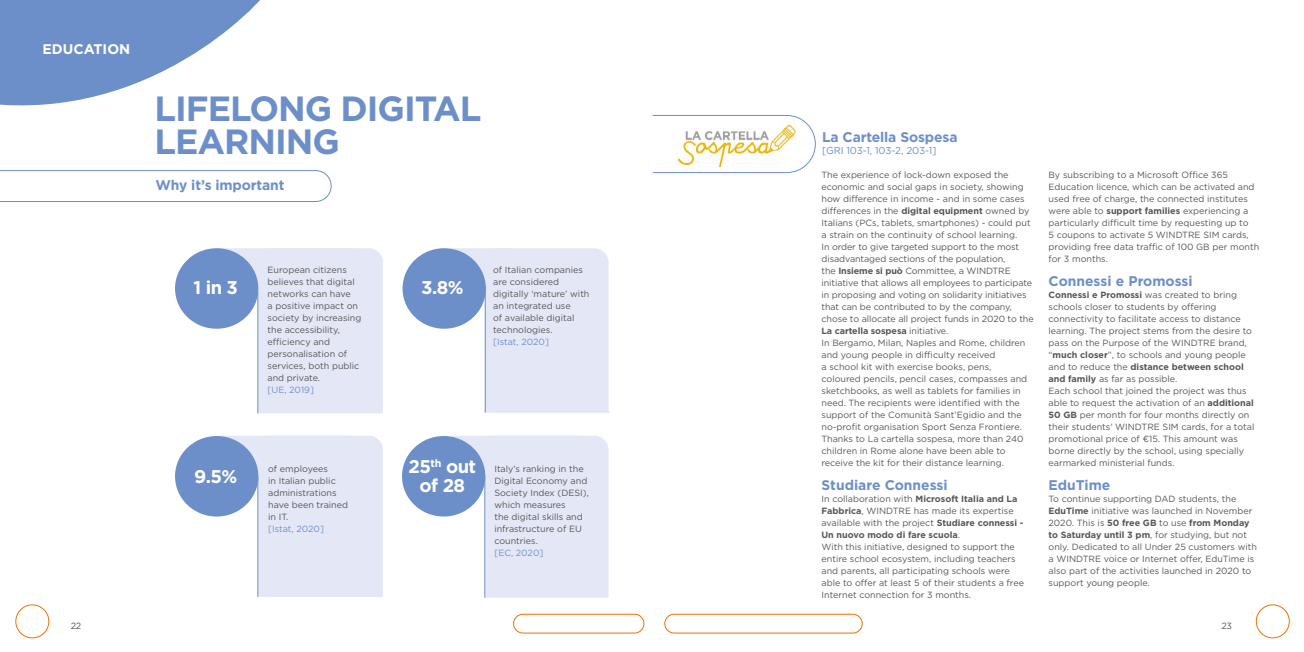
<style>
.page{position:relative;width:1304px;height:652px;background:#fff}
.page>*{position:absolute;margin:0;border:0;box-sizing:border-box;transform-origin:0 0}
.t1{font:700 35px "Gotham HTF";letter-spacing:-.03em;color:#6d8fc9}
.t2{font:700 18.4px/18.4px "Gotham HTF";letter-spacing:-.03em;color:#fff;text-align:center}
.titolo_arancio{font:700 14px "Gotham HTF";letter-spacing:-.01em;color:#6d8fc9}
.t3{font:700 14px "Gotham HTF";color:#fff}
.titolo_arancio-2{font:10px "Gotham HTF";letter-spacing:-.01em;color:#6d8fc9}
.t4{font:9px/12px "Gotham HTF";color:#575756}
.t5{font:9px "Gotham HTF";color:#6d8fc9}
.s1{font-weight:700}
</style>
<div class="page">
<svg style="left:0;top:0;width:260px;height:106px"></svg>
<div style="left:15px;top:604px;width:34px;height:34px;border:1px solid #ee7203;border-radius:50%"></div>
<div style="left:1256px;top:604px;width:34px;height:34px;border:1px solid #ee7203;border-radius:50%"></div>
<div style="left:513px;top:614px;width:131px;height:20px;border:1px solid #ee7203;border-radius:9px"></div>
<svg style="left:223px;top:248px;width:160px;height:165px;background:#e7eaf7"></svg>
<svg style="left:223px;top:436px;width:160px;height:161px;background:#e7eaf7"></svg>
<svg style="left:451px;top:248px;width:159px;height:165px;background:#e7ebf7"></svg>
<svg style="left:450px;top:436px;width:159px;height:162px;background:#e7eaf7"></svg>
<div style="left:175px;top:248px;width:83px;height:81px;background:#6d8fc9;border-radius:50%"></div>
<hr style="left:257px;top:292px;width:1px;height:121px;background:#6d8fc9">
<div style="left:175px;top:436px;width:83px;height:81px;background:#6d8fc9;border-radius:50%"></div>
<hr style="left:257px;top:476px;width:1px;height:121px;background:#6d8fc9">
<div style="left:402px;top:436px;width:83px;height:81px;background:#6d8fc9;border-radius:50%"></div>
<hr style="left:484px;top:476px;width:1px;height:122px;background:#6d8fc9">
<div style="left:403px;top:248px;width:83px;height:81px;background:#6d8fc9;border-radius:50%"></div>
<hr style="left:485px;top:286px;width:1px;height:127px;background:#6d8fc9">
<svg style="left:0;top:170px;width:332px;height:32px"></svg>
<svg style="left:652px;top:115px;width:164px;height:59px"></svg>
<div style="left:664px;top:614px;width:199px;height:20px;border:1px solid #ee7203;border-radius:9px"></div>
<h3 class="t3" style="left:43px;top:41px;width:89px">EDUCATION</h3>
<p class="t1" style="left:155px;top:88px;width:328px">LIFELONG DIGITAL</p>
<p class="t1" style="left:155px;top:121px;width:187px">LEARNING</p>
<p class="titolo_arancio" style="left:155px;top:177px;width:131px">Why it’s important</p>
<p class="t2" style="left:194px;top:278px;width:46px">1 in 3</p>
<p class="t4" style="left:268px;top:264px;width:95px">European citizens believes that digital networks can have<br>a positive impact on society by increasing the accessibility, efficiency and personalisation of services, both public and private.</p>
<p class="t5" style="left:268px;top:385px;width:48px">[UE, 2019]</p>
<p class="t2" style="left:421px;top:278px;width:44px">3.8%</p>
<p class="t4" style="left:493px;top:264px;width:98px">of Italian companies are considered digitally ‘mature’ with an integrated use<br>of available digital technologies.</p>
<p class="t5" style="left:493px;top:337px;width:57px">[Istat, 2020]</p>
<p class="t2" style="left:194px;top:466px;width:45px">9.5%</p>
<p class="t2" style="left:409px;top:457px;width:69px">25<sup>th</sup> out of 28</p>
<p class="t4" style="left:268px;top:463px;width:81px">of employees<br>in Italian public administrations have been trained in IT.</p>
<p class="t5" style="left:268px;top:524px;width:57px">[Istat, 2020]</p>
<p class="t4" style="left:494px;top:463px;width:96px">Italy’s ranking in the<br>Digital Economy and<br>Society Index (DESI), which measures<br>the digital skills and infrastructure of EU countries.</p>
<p class="t5" style="left:494px;top:548px;width:51px">[EC, 2020]</p>
<p class="titolo_arancio" style="left:822px;top:129px;width:137px">La Cartella Sospesa</p>
<p class="titolo_arancio-2" style="left:822px;top:145px;width:116px">[GRI 103-1, 103-2, 203-1]</p>
<p class="t4" style="left:821px;top:169px;width:211px">The experience of lock-down exposed the economic and social gaps in society, showing how difference in income - and in some cases differences in the <span class="s1">digital equipment</span> owned by Italians (PCs, tablets, smartphones) - could put a strain on the continuity of school learning.</p>
<p class="t4" style="left:821px;top:241px;width:214px">In order to give targeted support to the most disadvantaged sections of the population,<br>the <span class="s1">Insieme si può</span> Committee, a WINDTRE initiative that allows all employees to participate in proposing and voting on solidarity initiatives that can be contributed to by the company, chose to allocate all project funds in 2020 to the <span class="s1">La cartella sospesa</span> initiative.</p>
<p class="t4" style="left:821px;top:337px;width:207px">In Bergamo, Milan, Naples and Rome, children and young people in difficulty received<br>a school kit with exercise books, pens, coloured pencils, pencil cases, compasses and sketchbooks, as well as tablets for families in need. The recipients were identified with the support of the Comunità Sant’Egidio and the no-profit organisation Sport Senza Frontiere.<br>Thanks to La cartella sospesa, more than 240 children in Rome alone have been able to receive the kit for their distance learning.</p>
<p class="titolo_arancio" style="left:821px;top:477px;width:128px">Studiare Connessi</p>
<p class="t4" style="left:821px;top:493px;width:203px">In collaboration with <span class="s1">Microsoft Italia and La Fabbrica</span>, WINDTRE has made its expertise available with the project <span class="s1">Studiare connessi - Un nuovo modo di fare scuola</span>.</p>
<p class="t4" style="left:821px;top:541px;width:204px">With this initiative, designed to support the entire school ecosystem, including teachers and parents, all participating schools were able to offer at least 5 of their students a free Internet connection for 3 months.</p>
<p class="t4" style="left:1049px;top:169px;width:212px">By subscribing to a Microsoft Office 365<br>Education licence, which can be activated and used free of charge, the connected institutes were able to <span class="s1">support families</span> experiencing a particularly difficult time by requesting up to<br>5 coupons to activate 5 WINDTRE SIM cards, providing free data traffic of 100 GB per month for 3 months.</p>
<p class="titolo_arancio" style="left:1049px;top:273px;width:146px">Connessi e Promossi</p>
<p class="t4" style="left:1049px;top:289px;width:205px"><span class="s1">Connessi e Promossi</span> was created to bring schools closer to students by offering connectivity to facilitate access to distance learning. The project stems from the desire to pass on the Purpose of the WINDTRE brand, “<span class="s1">much closer</span>”, to schools and young people and to reduce the <span class="s1">distance between school and family</span> as far as possible.</p>
<p class="t4" style="left:1049px;top:385px;width:207px">Each school that joined the project was thus able to request the activation of an <span class="s1">additional 50 GB</span> per month for four months directly on their students’ WINDTRE SIM cards, for a total promotional price of ¤15. This amount was borne directly by the school, using specially earmarked ministerial funds.</p>
<p class="titolo_arancio" style="left:1049px;top:477px;width:63px">EduTime</p>
<p class="t4" style="left:1049px;top:493px;width:210px">To continue supporting DAD students, the <span class="s1">EduTime</span> initiative was launched in November 2020. This is <span class="s1">50 free GB</span> to use <span class="s1">from Monday to Saturday until 3 pm</span>, for studying, but not only. Dedicated to all Under 25 customers with a WINDTRE voice or Internet offer, EduTime is also part of the activities launched in 2020 to support young people.</p>
<p class="t4" style="left:71px;top:620px;width:12px">22</p>
<p class="t4" style="left:1221px;top:620px;width:12px">23</p>
</div>
